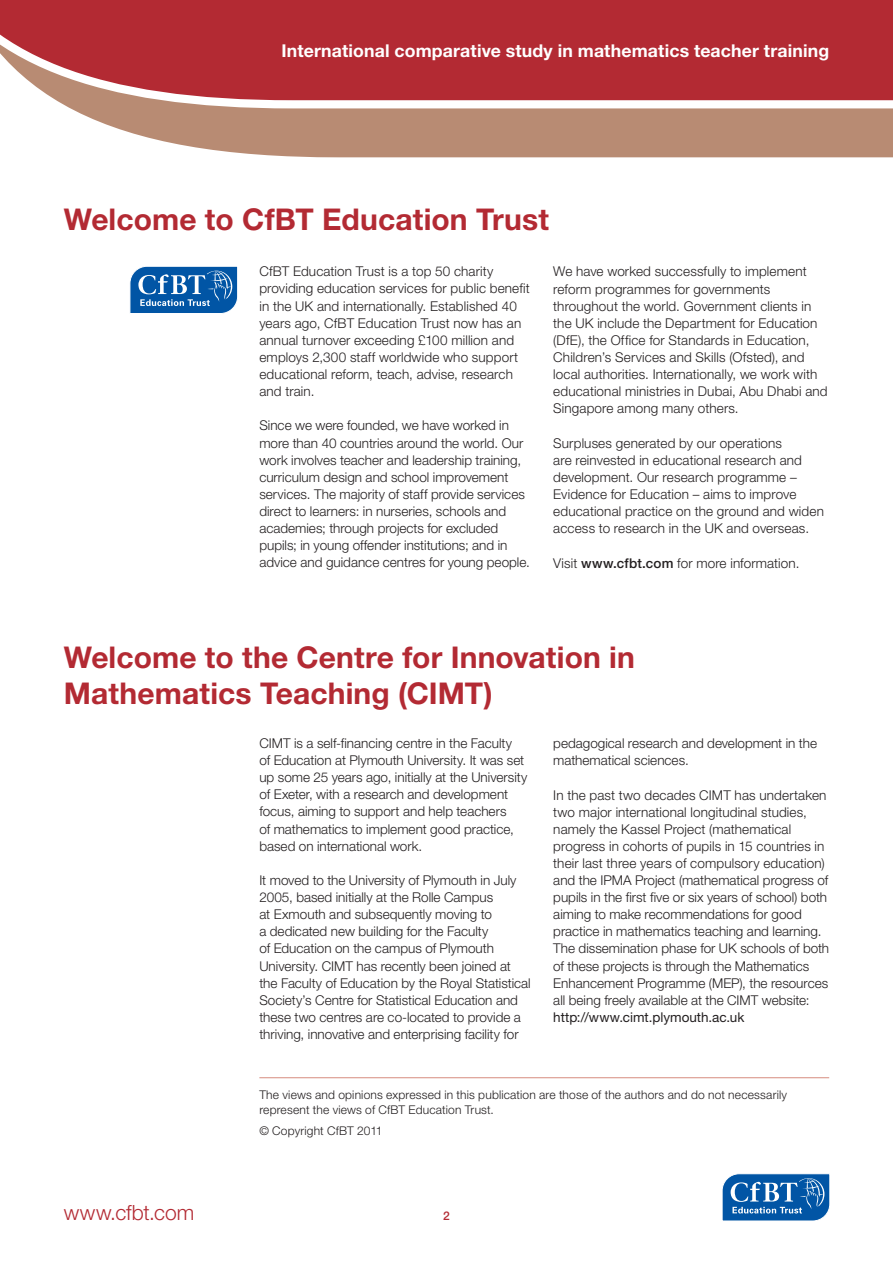
<style>
.page{position:relative;width:893px;height:1263px;background:#fff}
.page>*{position:absolute;margin:0;border:0;box-sizing:border-box;transform-origin:0 0}
.t1{font:700 30px/36px "Helvetica Neue LT";letter-spacing:.005em;color:#b32a33}
.t2{font:300 21px "Helvetica Neue LT";color:#b32a33}
.t3{font:700 17.7px "Helvetica Neue LT";letter-spacing:.01em;color:#fff}
.t4{font:300 13.5px/17.1px "Helvetica Neue LT";color:#231f20}
.t5{font:13.5px "Helvetica Neue LT";color:#231f20}
.t6{font:300 12px/15px "Helvetica Neue LT";letter-spacing:.015em;color:#231f20}
.t7{font:500 12px "Helvetica Neue LT";color:#b32a33}
.s1{font-weight:500}
</style>
<div class="page">
<svg style="left:722px;top:1173px;width:108px;height:48px;background:#3779b8"></svg>
<svg style="left:80px;top:113px;width:812px;height:44px;background:#be957f"></svg>
<svg style="left:0;top:0;width:892px;height:113px;background:#ba444a"></svg>
<svg style="left:892px;top:0;width:1px;height:157px"></svg>
<svg style="left:130px;top:266px;width:108px;height:48px;background:#3779b8"></svg>
<hr style="left:259px;top:1077px;width:570px;height:1px;background:#d68c7f">
<h3 class="t3" style="left:282px;top:40px;width:549px">International comparative study in mathematics teacher training</h3>
<h1 class="t1" style="left:64px;top:200px;width:487px">Welcome to CfBT Education Trust</h1>
<p class="t4" style="left:259px;top:263px;width:272px">CfBT Education Trust is a top 50 charity providing education services for public benefit in the UK and internationally. Established 40 years ago, CfBT Education Trust now has an annual turnover exceeding £100 million and employs 2,300 staff worldwide who support educational reform, teach, advise, research and train.</p>
<p class="t4" style="left:259px;top:417px;width:272px">Since we were founded, we have worked in more than 40 countries around the world. Our work involves teacher and leadership training, curriculum design and school improvement services. The majority of staff provide services direct to learners: in nurseries, schools and academies; through projects for excluded pupils; in young offender institutions; and in advice and guidance centres for young people.</p>
<p class="t4" style="left:553px;top:263px;width:276px">We have worked successfully to implement reform programmes for governments throughout the world. Government clients in the UK include the Department for Education (DfE), the Office for Standards in Education, Children’s Services and Skills (Ofsted), and local authorities. Internationally, we work with educational ministries in Dubai, Abu Dhabi and Singapore among many others.</p>
<p class="t4" style="left:553px;top:434px;width:272px">Surpluses generated by our operations<br>are reinvested in educational research and development. Our research programme – Evidence for Education – aims to improve educational practice on the ground and widen access to research in the UK and overseas.</p>
<p class="t4" style="left:553px;top:554px;width:248px">Visit <span class="s1">www.cfbt.com</span> for more information.</p>
<h1 class="t1" style="left:64px;top:639px;width:573px">Welcome to the Centre for Innovation in<br>Mathematics Teaching (CIMT)</h1>
<p class="t4" style="left:259px;top:734px;width:269px">CIMT is a self-financing centre in the Faculty<br>of Education at Plymouth University. It was set up some 25 years ago, initially at the University of Exeter, with a research and development focus, aiming to support and help teachers<br>of mathematics to implement good practice, based on international work.</p>
<p class="t4" style="left:259px;top:871px;width:273px">It moved to the University of Plymouth in July 2005, based initially at the Rolle Campus<br>at Exmouth and subsequently moving to<br>a dedicated new building for the Faculty<br>of Education on the campus of Plymouth University. CIMT has recently been joined at the Faculty of Education by the Royal Statistical Society’s Centre for Statistical Education and these two centres are co-located to provide a thriving, innovative and enterprising facility for</p>
<p class="t4" style="left:553px;top:734px;width:265px">pedagogical research and development in the mathematical sciences.</p>
<p class="t4" style="left:553px;top:786px;width:277px">In the past two decades CIMT has undertaken two major international longitudinal studies, namely the Kassel Project (mathematical progress in cohorts of pupils in 15 countries in their last three years of compulsory education) and the IPMA Project (mathematical progress of pupils in the first five or six years of school) both aiming to make recommendations for good practice in mathematics teaching and learning.<br>The dissemination phase for UK schools of both of these projects is through the Mathematics Enhancement Programme (MEP), the resources all being freely available at the CIMT website:</p>
<p class="t5" style="left:553px;top:1009px;width:193px">http://www.cimt.plymouth.ac.uk</p>
<p class="t6" style="left:259px;top:1087px;width:529px">The views and opinions expressed in this publication are those of the authors and do not necessarily represent the views of CfBT Education Trust.</p>
<p class="t6" style="left:259px;top:1123px;width:125px">© Copyright CfBT 2011</p>
<h2 class="t2" style="left:64px;top:1200px;width:132px">www.cfbt.com</h2>
<p class="t7" style="left:443px;top:1209px;width:8px">2</p>
</div>
